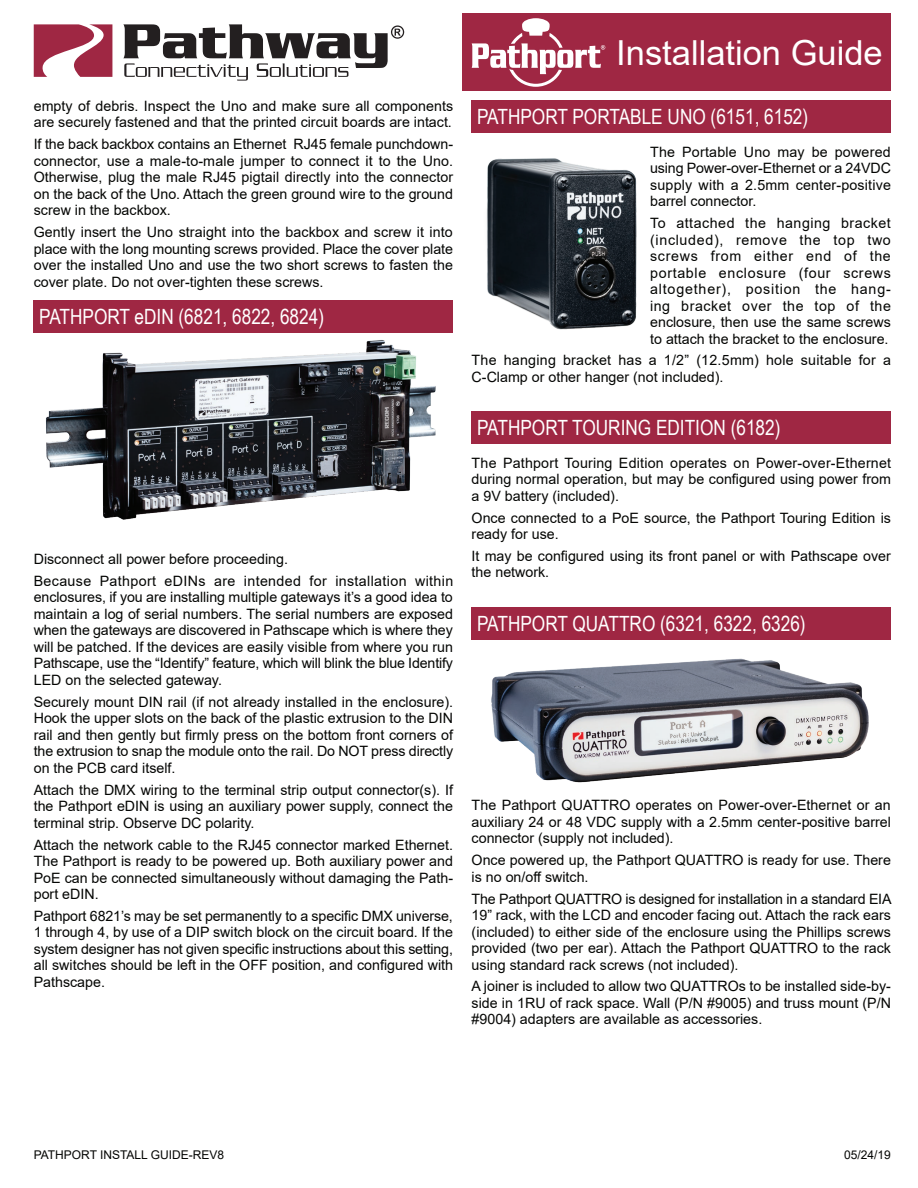
<style>
.page{position:relative;width:918px;height:1188px;background:#fff}
.page>*{position:absolute;margin:0;border:0;box-sizing:border-box;transform-origin:0 0}
.t1{font:34.5px "Arial";color:#fff}
.t2{font:21px "Arial Narrow";color:#fff}
.Paragraph_Style25{font:14.25px/16.5px "Arial";color:#040503;text-align:justify}
.t3{font:12px "Arial";color:#040503}
</style>
<div class="page">
<div style="left:462px;top:14px;width:429px;height:78px;background:#9f2743"></div>
<div style="left:34px;top:300px;width:419px;height:33px;background:#9f2743"></div>
<div style="left:472px;top:100px;width:419px;height:33px;background:#9f2743"></div>
<div style="left:472px;top:412px;width:419px;height:32px;background:#9f2743"></div>
<div style="left:472px;top:608px;width:419px;height:32px;background:#9f2743"></div>
<svg style="left:34px;top:24px;width:78px;height:53px"></svg>
<svg style="left:123px;top:24px;width:281px;height:57px"></svg>
<svg style="left:472px;top:18px;width:133px;height:69px"></svg>
<img style="left:46px;top:340px;width:390px;height:180px">
<img style="left:486px;top:158px;width:151px;height:172px">
<img style="left:491px;top:658px;width:378px;height:125px">
<p class="Paragraph_Style25" style="left:34px;top:98px;width:421px">empty of debris. Inspect the Uno and make sure all components are securely fastened and that the printed circuit boards are intact.</p>
<p class="Paragraph_Style25" style="left:34px;top:136px;width:421px">If the back backbox contains an Ethernet RJ45 female punchdown&shy;connector, use a male-to-male jumper to connect it to the Uno.<br>Otherwise, plug the male RJ45 pigtail directly into the connector on the back of the Uno. Attach the green ground wire to the ground screw in the backbox.</p>
<p class="Paragraph_Style25" style="left:34px;top:224px;width:421px">Gently insert the Uno straight into the backbox and screw it into place with the long mounting screws provided. Place the cover plate over the installed Uno and use the two short screws to fasten the cover plate. Do not over-tighten these screws.</p>
<p class="t2" style="left:39px;top:301px;width:286px">PATHPORT eDIN (6821, 6822, 6824)</p>
<p class="Paragraph_Style25" style="left:34px;top:551px;width:256px">Disconnect all power before proceeding.</p>
<p class="Paragraph_Style25" style="left:34px;top:572px;width:421px">Because Pathport eDINs are intended for installation within enclosures, if you are installing multiple gateways it’s a good idea to maintain a log of serial numbers. The serial numbers are exposed when the gateways are discovered in Pathscape which is where they will be patched. If the devices are easily visible from where you run Pathscape, use the “Identify” feature, which will blink the blue Identify LED on the selected gateway.</p>
<p class="Paragraph_Style25" style="left:34px;top:693px;width:421px">Securely mount DIN rail (if not already installed in the enclosure).<br>Hook the upper slots on the back of the plastic extrusion to the DIN rail and then gently but firmly press on the bottom front corners of the extrusion to snap the module onto the rail. Do NOT press directly on the PCB card itself.</p>
<p class="Paragraph_Style25" style="left:34px;top:781px;width:421px">Attach the DMX wiring to the terminal strip output connector(s). If the Pathport eDIN is using an auxiliary power supply, connect the terminal strip. Observe DC polarity.</p>
<p class="Paragraph_Style25" style="left:34px;top:836px;width:421px">Attach the network cable to the RJ45 connector marked Ethernet.<br>The Pathport is ready to be powered up. Both auxiliary power and PoE can be connected simultaneously without damaging the Path&shy;port eDIN.</p>
<p class="Paragraph_Style25" style="left:34px;top:908px;width:421px">Pathport 6821’s may be set permanently to a specific DMX universe, 1 through 4, by use of a DIP switch block on the circuit board. If the system designer has not given specific instructions about this setting, all switches should be left in the OFF position, and configured with Pathscape.</p>
<h1 class="t1" style="left:616px;top:29px;width:268px">Installation Guide</h1>
<p class="t2" style="left:477px;top:101px;width:333px">PATHPORT PORTABLE UNO (6151, 6152)</p>
<p class="Paragraph_Style25" style="left:650px;top:143px;width:242px">The Portable Uno may be powered using Power-over-Ethernet or a 24VDC supply with a 2.5mm center-positive barrel connector.</p>
<p class="Paragraph_Style25" style="left:650px;top:215px;width:242px">To attached the hanging bracket (included), remove the top two screws from either end of the portable enclosure (four screws altogether), position the hang&shy;ing bracket over the top of the enclosure, then use the same screws to attach the bracket to the enclosure.</p>
<p class="Paragraph_Style25" style="left:472px;top:352px;width:421px">The hanging bracket has a 1/2” (12.5mm) hole suitable for a<br>C-Clamp or other hanger (not included).</p>
<p class="t2" style="left:477px;top:413px;width:305px">PATHPORT TOURING EDITION (6182)</p>
<p class="Paragraph_Style25" style="left:472px;top:454px;width:421px">The Pathport Touring Edition operates on Power-over-Ethernet during normal operation, but may be configured using power from a 9V battery (included).</p>
<p class="Paragraph_Style25" style="left:472px;top:509px;width:421px">Once connected to a PoE source, the Pathport Touring Edition is ready for use.</p>
<p class="Paragraph_Style25" style="left:472px;top:548px;width:421px">It may be configured using its front panel or with Pathscape over the network.</p>
<p class="t2" style="left:477px;top:609px;width:330px">PATHPORT QUATTRO (6321, 6322, 6326)</p>
<p class="Paragraph_Style25" style="left:472px;top:797px;width:421px">The Pathport QUATTRO operates on Power-over-Ethernet or an auxiliary 24 or 48 VDC supply with a 2.5mm center-positive barrel connector (supply not included).</p>
<p class="Paragraph_Style25" style="left:472px;top:852px;width:421px">Once powered up, the Pathport QUATTRO is ready for use. There is no on/off switch.</p>
<p class="Paragraph_Style25" style="left:472px;top:890px;width:421px">The Pathport QUATTRO is designed for installation in a standard EIA 19” rack, with the LCD and encoder facing out. Attach the rack ears (included) to either side of the enclosure using the Phillips screws provided (two per ear). Attach the Pathport QUATTRO to the rack using standard rack screws (not included).</p>
<p class="Paragraph_Style25" style="left:472px;top:978px;width:421px">A joiner is included to allow two QUATTROs to be installed side-by&shy;side in 1RU of rack space. Wall (P/N #9005) and truss mount (P/N #9004) adapters are available as accessories.</p>
<p class="t3" style="left:34px;top:1147px;width:192px">PATHPORT INSTALL GUIDE-REV8</p>
<p class="t3" style="left:844px;top:1147px;width:48px">05/24/19</p>
</div>
